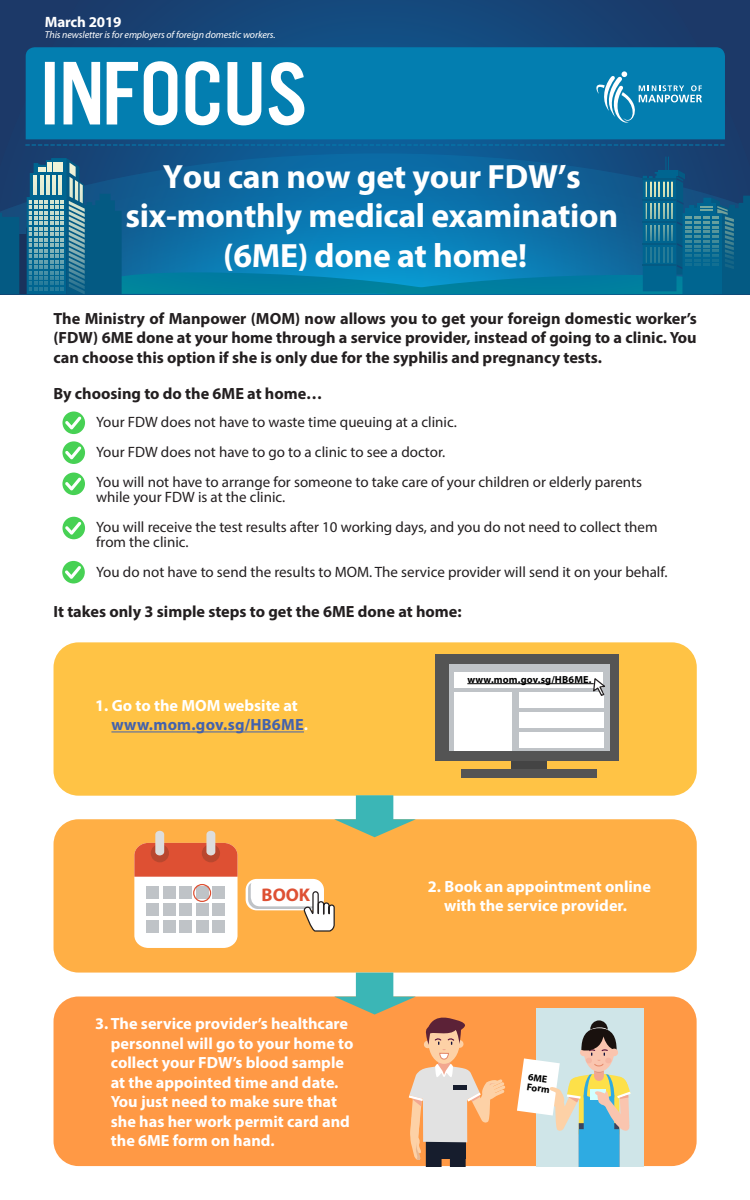
<style>
.page{position:relative;width:750px;height:1200px;background:#fff}
.page>*{position:absolute;margin:0;border:0;box-sizing:border-box;transform-origin:0 0}
.t1{font:700 33.75px/39.5px "Myriad Pro";letter-spacing:-.01em;color:#fff;text-align:center}
.t2{font:700 18.38px "Myriad Pro";color:#de5033}
.t3{font:700 16.25px/19.5px "Myriad Pro";color:#231f20;text-align:justify}
.t4{font:700 16.25px/19.5px "Myriad Pro";color:#fff}
.t5{font:15px/30px "Myriad Pro";color:#231f20}
.t6{font:700 15px "Myriad Pro";letter-spacing:-.01em;color:#fff}
.t7{font:700 10.25px "Myriad Pro";letter-spacing:.015em;color:#000}
.t8{font:italic 10px "Myriad Pro";letter-spacing:-.01em;color:#fff}
.t9{font:700 10px/10px "Myriad Pro";color:#000}
.s1{color:#4462ac}
</style>
<div class="page">
<svg style="left:0;top:0;width:750px;height:153px;background:#164476"></svg>
<svg style="left:0;top:153px;width:750px;height:4px;background:#115187"></svg>
<svg style="left:0;top:157px;width:750px;height:137px;background:#136f9e"></svg>
<div style="left:26px;top:47px;width:699px;height:92px;background:#037eb0"></div>
<svg style="left:26px;top:144px;width:698px;height:2px"></svg>
<svg style="left:593px;top:71px;width:109px;height:52px;background:#2991bc"></svg>
<svg style="left:144px;top:61px;width:33px;height:64px"></svg>
<svg style="left:185px;top:61px;width:34px;height:64px"></svg>
<svg style="left:227px;top:62px;width:34px;height:63px"></svg>
<svg style="left:269px;top:61px;width:35px;height:64px"></svg>
<div style="left:45px;top:62px;width:10px;height:62px;background:#fff"></div>
<svg style="left:64px;top:62px;width:36px;height:62px"></svg>
<svg style="left:107px;top:62px;width:31px;height:63px"></svg>
<div style="left:62px;top:412px;width:23px;height:22px;background:#47d154;border-radius:50%"></div>
<svg style="left:65px;top:416px;width:16px;height:14px"></svg>
<svg style="left:62px;top:441px;width:23px;height:23px"></svg>
<svg style="left:65px;top:446px;width:16px;height:14px"></svg>
<div style="left:62px;top:473px;width:23px;height:22px;background:#47d154;border-radius:50%"></div>
<svg style="left:65px;top:477px;width:16px;height:14px"></svg>
<div style="left:62px;top:517px;width:23px;height:22px;background:#47d154;border-radius:50%"></div>
<svg style="left:65px;top:522px;width:16px;height:13px"></svg>
<div style="left:62px;top:561px;width:23px;height:22px;background:#47d154;border-radius:50%"></div>
<svg style="left:65px;top:566px;width:16px;height:13px"></svg>
<div style="left:54px;top:642px;width:643px;height:154px;background:#ffc345;border-radius:25px"></div>
<div style="left:54px;top:819px;width:643px;height:154px;background:#ffaf45;border-radius:25px"></div>
<div style="left:54px;top:997px;width:643px;height:169px;background:#ff9945;border-radius:25px"></div>
<hr style="left:111px;top:732px;width:193px;height:1px;background:#4462ac">
<svg style="left:334px;top:795px;width:82px;height:42px"></svg>
<div style="left:511px;top:667px;width:35px;height:106px;background:#444"></div>
<div style="left:436px;top:655px;width:183px;height:106px;background:#545454"></div>
<div style="left:449px;top:664px;width:161px;height:87px;background:#bfc3c7"></div>
<div style="left:455px;top:672px;width:148px;height:15px;background:#fff"></div>
<hr style="left:467px;top:683px;width:127px;height:1px;background:#000">
<div style="left:455px;top:692px;width:57px;height:59px;background:#fff"></div>
<div style="left:519px;top:692px;width:84px;height:16px;background:#fff"></div>
<div style="left:519px;top:712px;width:84px;height:15px;background:#fff"></div>
<div style="left:519px;top:732px;width:84px;height:15px;background:#fff"></div>
<svg style="left:592px;top:678px;width:13px;height:19px"></svg>
<div style="left:462px;top:769px;width:135px;height:9px;background:#545454"></div>
<svg style="left:134px;top:843px;width:104px;height:105px;background:#f0bbaf"></svg>
<div style="left:151px;top:844px;width:18px;height:18px;background:#b9472e;border-radius:50%"></div>
<div style="left:202px;top:844px;width:18px;height:18px;background:#b9472e;border-radius:50%"></div>
<div style="left:155px;top:831px;width:9px;height:24px;background:#ddd;border-radius:4px"></div>
<div style="left:206px;top:831px;width:9px;height:24px;background:#ddd;border-radius:4px"></div>
<div style="left:147px;top:887px;width:12px;height:12px;background:#bfc3c7"></div>
<div style="left:163px;top:887px;width:12px;height:12px;background:#bfc3c7"></div>
<div style="left:180px;top:887px;width:12px;height:12px;background:#bfc3c7"></div>
<div style="left:196px;top:887px;width:12px;height:12px;background:#bfc3c7"></div>
<div style="left:213px;top:887px;width:12px;height:12px;background:#bfc3c7"></div>
<div style="left:147px;top:904px;width:12px;height:12px;background:#bfc3c7"></div>
<div style="left:163px;top:904px;width:12px;height:12px;background:#bfc3c7"></div>
<div style="left:180px;top:904px;width:12px;height:12px;background:#bfc3c7"></div>
<div style="left:196px;top:904px;width:12px;height:12px;background:#bfc3c7"></div>
<div style="left:213px;top:904px;width:12px;height:12px;background:#bfc3c7"></div>
<div style="left:147px;top:921px;width:12px;height:12px;background:#bfc3c7"></div>
<div style="left:163px;top:921px;width:12px;height:12px;background:#bfc3c7"></div>
<div style="left:180px;top:921px;width:12px;height:12px;background:#bfc3c7"></div>
<div style="left:196px;top:921px;width:12px;height:12px;background:#bfc3c7"></div>
<div style="left:213px;top:921px;width:12px;height:12px;background:#bfc3c7"></div>
<div style="left:193px;top:884px;width:18px;height:18px;border:1px solid #de5033;border-radius:50%"></div>
<svg style="left:334px;top:973px;width:171px;height:193px"></svg>
<div style="left:454px;top:1085px;width:13px;height:5px;background:#161d2d"></div>
<div style="left:536px;top:1009px;width:108px;height:157px;background:#cfe5e8"></div>
<div style="left:590px;top:1020px;width:18px;height:18px;background:#19110e;border-radius:50%"></div>
<svg style="left:517px;top:1027px;width:114px;height:139px"></svg>
<div style="left:246px;top:879px;width:78px;height:31px;background:#fff;border-radius:11px"></div>
<svg style="left:248px;top:883px;width:87px;height:49px"></svg>
<p class="t6" style="left:45px;top:12px;width:78px">March 2019</p>
<p class="t8" style="left:45px;top:29px;width:232px">This newsletter is for employers of foreign domestic workers.</p>
<h1 class="t1" style="left:126px;top:156px;width:494px">You can now get your FDW’s six-monthly medical examination (6ME) done at home!</h1>
<p class="t3" style="left:54px;top:308px;width:645px">The Ministry of Manpower (MOM) now allows you to get your foreign domestic worker’s (FDW) 6ME done at your home through a service provider, instead of going to a clinic. You can choose this option if she is only due for the syphilis and pregnancy tests.</p>
<p class="t3" style="left:53px;top:383px;width:271px">By choosing to do the 6ME at home…</p>
<p class="t5" style="left:96px;top:407px;width:547px">Your FDW does not have to waste time queuing at a clinic.<br>Your FDW does not have to go to a clinic to see a doctor.<br>You will not have to arrange for someone to take care of your children or elderly parents</p>
<p class="t5" style="left:96px;top:482px;width:563px">while your FDW is at the clinic.<br>You will receive the test results after 10 working days, and you do not need to collect them</p>
<p class="t5" style="left:96px;top:527px;width:573px">from the clinic.<br>You do not have to send the results to MOM. The service provider will send it on your behalf.</p>
<p class="t3" style="left:53px;top:602px;width:410px">It takes only 3 simple steps to get the 6ME done at home:</p>
<p class="t4" style="left:111px;top:695px;width:198px;text-indent:-16px">1. Go to the MOM website at <span class="s1">www.mom.gov.sg/HB6ME</span>.</p>
<p class="t2" style="left:262px;top:883px;width:50px">BOOK</p>
<p class="t4" style="left:111px;top:1013px;width:244px;text-indent:-16px">3. The service provider’s healthcare personnel will go to your home to collect your FDW’s blood sample at the appointed time and date.<br>You just need to make sure that she has her work permit card and the 6ME form on hand.</p>
<p class="t7" style="left:467px;top:673px;width:126px">www.mom.gov.sg/HB6ME.</p>
<p class="t4" style="left:428px;top:876px;width:225px;text-align:center">2. Book an appointment online with the service provider.</p>
<p class="t9" style="left:529px;top:1071px;width:25px;rotate:8deg">6ME<br>Form</p>
</div>
